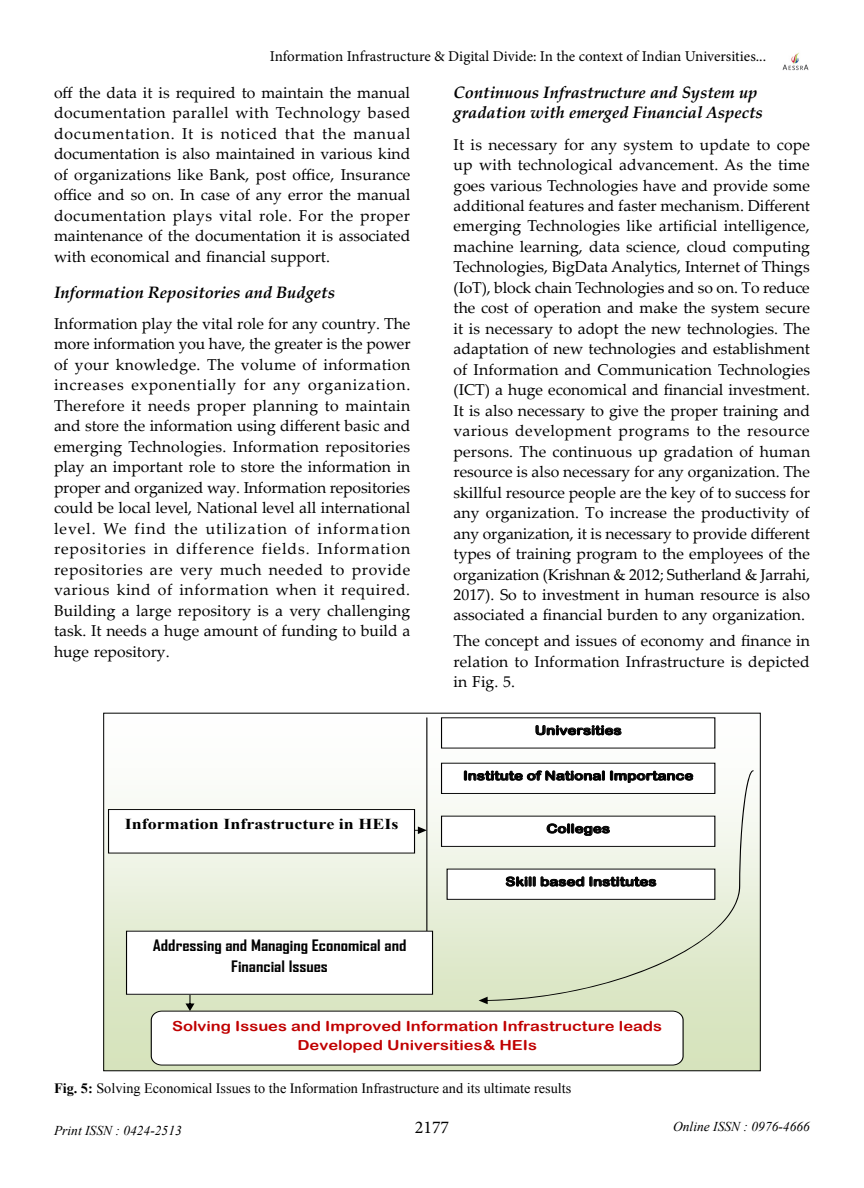
<style>
.page{position:relative;width:864px;height:1188px;background:#fff}
.page>*{position:absolute;margin:0;border:0;box-sizing:border-box;transform-origin:0 0}
.t1{font:18px "Minion Pro";color:#000}
.t2{font:italic 700 16.5px/19.8px "Palatino Linotype";color:#000}
.t3{font:15.75px/20.4px "Palatino Linotype";color:#000;text-align:justify}
.t4{font:700 15.15px/20.9px "Agency FB";color:#000;text-align:center;scale:1.19 1}
.t5{font:700 15.15px "Times New Roman";color:#000;scale:1.19 1}
.t6{font:15px "Minion Pro";color:#000}
.t7{font:14.25px "Times New Roman";color:#000}
.t8{font:13.8px/18.5px "Arial Rounded MT Bold";color:#c00000;text-align:center;scale:1.19 1}
.t9{font:italic 13.5px "Times New Roman";color:#000}
.t10{font:12.6px "Arial Rounded MT Bold";color:#000;scale:1.19 1}
.s1{font-weight:700}
</style>
<div class="page">
<img style="left:782px;top:52px;width:27px;height:19px">
<svg style="left:105px;top:717px;width:654px;height:352px"></svg>
<div style="left:109px;top:810px;width:306px;height:43px;background:#fff"></div>
<div style="left:108px;top:809px;width:307px;height:45px;border:1px solid #000"></div>
<svg style="left:414px;top:827px;width:12px;height:7px"></svg>
<hr style="left:426px;top:718px;width:1px;height:213px;background:#000">
<div style="left:442px;top:718px;width:273px;height:30px;background:#fff"></div>
<svg style="left:536px;top:725px;width:85px;height:10px"></svg>
<div style="left:442px;top:763px;width:273px;height:31px;background:#fff"></div>
<svg style="left:464px;top:771px;width:15px;height:10px"></svg>
<div style="left:442px;top:816px;width:273px;height:30px;background:#fff"></div>
<div style="left:441px;top:816px;width:274px;height:31px;border:1px solid #000"></div>
<div style="left:447px;top:869px;width:268px;height:30px;background:#fff"></div>
<div style="left:447px;top:869px;width:268px;height:31px;border:1px solid #000"></div>
<svg style="left:479px;top:770px;width:275px;height:234px"></svg>
<div style="left:127px;top:931px;width:306px;height:63px;background:#fff"></div>
<svg style="left:150px;top:995px;width:534px;height:71px"></svg>
<p class="t6" style="left:270px;top:47px;width:498px">Information Infrastructure &amp; Digital Divide: In the context of Indian Universities...</p>
<p class="t3" style="left:54px;top:82px;width:358px">off the data it is required to maintain the manual documentation parallel with Technology based documentation. It is noticed that the manual documentation is also maintained in various kind of organizations like Bank, post office, Insurance office and so on. In case of any error the manual documentation plays vital role. For the proper maintenance of the documentation it is associated with economical and financial support.</p>
<p class="t2" style="left:54px;top:282px;width:282px">Information Repositories and Budgets</p>
<p class="t3" style="left:54px;top:313px;width:358px">Information play the vital role for any country. The more information you have, the greater is the power of your knowledge. The volume of information increases exponentially for any organization.<br>Therefore it needs proper planning to maintain and store the information using different basic and emerging Technologies. Information repositories play an important role to store the information in proper and organized way. Information repositories could be local level, National level all international level. We find the utilization of information repositories in difference fields. Information repositories are very much needed to provide various kind of information when it required.<br>Building a large repository is a very challenging task. It needs a huge amount of funding to build a huge repository.</p>
<p class="t5" style="left:125px;top:814px;width:231px">Information Infrastructure in HEIs</p>
<p class="t4" style="left:153px;top:935px;width:215px">Addressing and Managing Economical and<br>Financial Issues</p>
<p class="t2" style="left:454px;top:82px;width:311px">Continuous Infrastructure and System up gradation with emerged Financial Aspects</p>
<p class="t3" style="left:454px;top:133px;width:358px">It is necessary for any system to update to cope up with technological advancement. As the time goes various Technologies have and provide some additional features and faster mechanism. Different emerging Technologies like artificial intelligence, machine learning, data science, cloud computing Technologies, BigData Analytics, Internet of Things (IoT), block chain Technologies and so on. To reduce the cost of operation and make the system secure it is necessary to adopt the new technologies. The adaptation of new technologies and establishment of Information and Communication Technologies (ICT) a huge economical and financial investment.<br>It is also necessary to give the proper training and various development programs to the resource persons. The continuous up gradation of human resource is also necessary for any organization. The skillful resource people are the key of to success for any organization. To increase the productivity of any organization, it is necessary to provide different types of training program to the employees of the organization (Krishnan &amp; 2012; Sutherland &amp; Jarrahi, 2017). So to investment in human resource is also associated a financial burden to any organization.</p>
<p class="t3" style="left:454px;top:630px;width:358px">The concept and issues of economy and finance in relation to Information Infrastructure is depicted in Fig. 5.</p>
<p class="t10" style="left:535px;top:723px;width:74px">Universities</p>
<p class="t10" style="left:463px;top:768px;width:195px">Institute of National Importance</p>
<p class="t10" style="left:546px;top:821px;width:55px">Colleges</p>
<p class="t10" style="left:505px;top:874px;width:128px">Skill based Institutes</p>
<p class="t8" style="left:172px;top:1017px;width:413px">Solving Issues and Improved Information Infrastructure leads<br>Developed Universities&amp; HEIs</p>
<p class="t7" style="left:54px;top:1079px;width:519px"><span class="s1">Fig. 5:</span> Solving Economical Issues to the Information Infrastructure and its ultimate results</p>
<p class="t9" style="left:54px;top:1121px;width:129px">Print ISSN : 0424-2513</p>
<p class="t1" style="left:415px;top:1116px;width:36px">2177</p>
<p class="t9" style="left:673px;top:1117px;width:138px">Online ISSN : 0976-4666</p>
</div>
